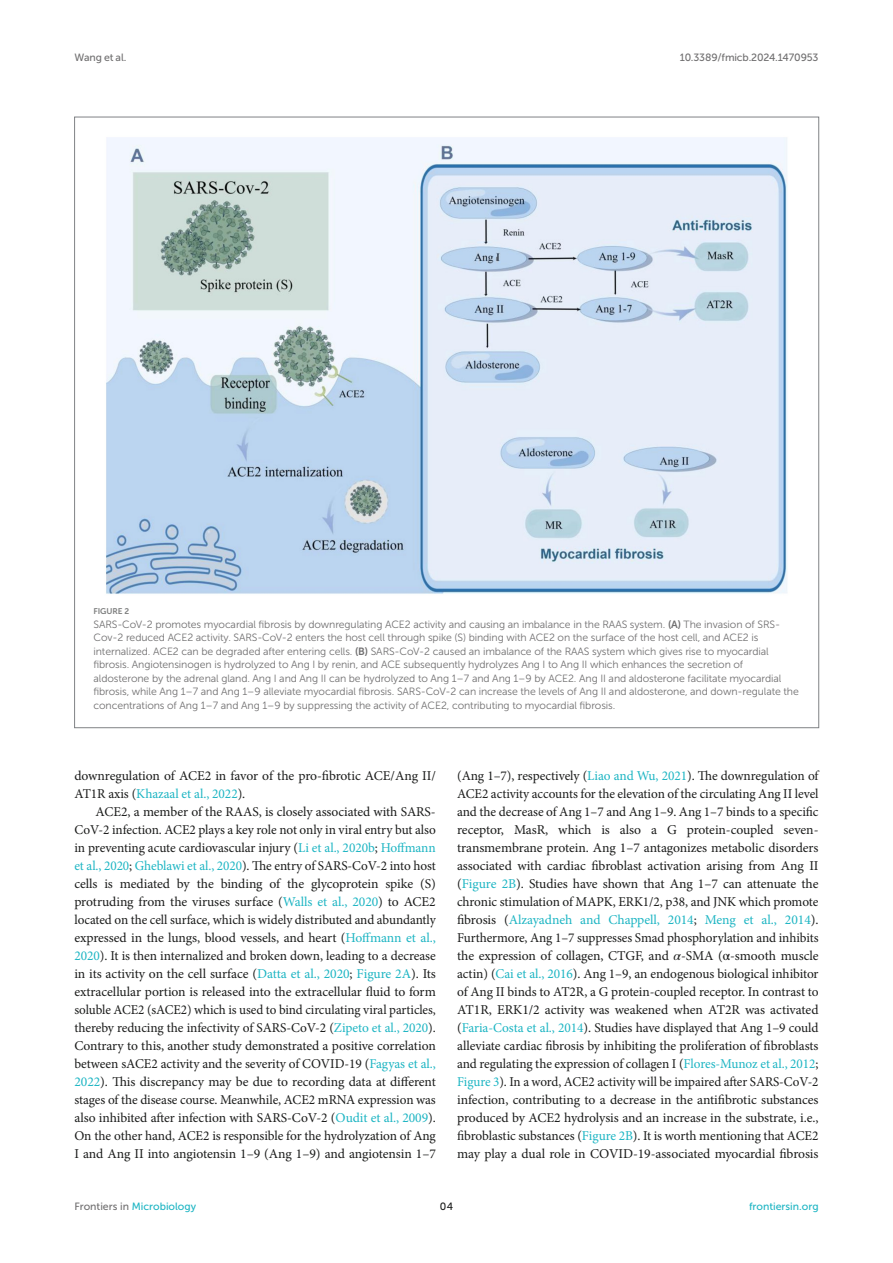
<style>
.page{position:relative;width:893px;height:1263px;background:#fff}
.page>*{position:absolute;margin:0;border:0;box-sizing:border-box;transform-origin:0 0}
.TEXT{font:13.5px/18px "Minion Pro";letter-spacing:-.01em;color:#1b1c1b;text-align:justify}
.TEXT_FLUSH{font:13.5px/18px "Minion Pro";letter-spacing:-.005em;color:#1b1c1b}
.FIG_LEG{font:10.5px/13.5px "Museo Sans 300";letter-spacing:-.01em;color:#706f70}
.t1{font:10.5px "Museo Sans 500";color:#1db5c3}
.t2{font:10.5px "Museo Sans 500";letter-spacing:-.015em;color:#706f70}
.t3{font:10.5px "Museo Sans 500";color:#1b1c1b}
.FIG_HD{font:8.25px "Museo Sans 700";letter-spacing:-.01em;color:#7e7f7f}
.s1{font-family:"Museo Sans 700"}
.s2{color:#1db5c3}
.s3{font-family:"STIX General";font-style:italic}
.s4{font-family:"STIX General"}
.s5{color:#706f70}
</style>
<div class="page">
<img style="left:106px;top:137px;width:681px;height:457px">
<p class="t2" style="left:74px;top:51px;width:53px">Wang et al.</p>
<p class="t2" style="left:680px;top:51px;width:140px">10.3389/fmicb.2024.1470953</p>
<p class="FIG_HD" style="left:94px;top:607px;width:37px">FIGURE 2</p>
<p class="FIG_LEG" style="left:94px;top:617px;width:707px">SARS-CoV-2 promotes myocardial fibrosis by downregulating ACE2 activity and causing an imbalance in the RAAS system. <span class="s1">(A)</span> The invasion of SRS-Cov-2 reduced ACE2 activity. SARS-CoV-2 enters the host cell through spike (S) binding with ACE2 on the surface of the host cell, and ACE2 is internalized. ACE2 can be degraded after entering cells. <span class="s1">(B)</span> SARS-CoV-2 caused an imbalance of the RAAS system which gives rise to myocardial fibrosis. Angiotensinogen is hydrolyzed to Ang I by renin, and ACE subsequently hydrolyzes Ang I to Ang II which enhances the secretion of aldosterone by the adrenal gland. Ang I and Ang II can be hydrolyzed to Ang 1–7 and Ang 1–9 by ACE2. Ang II and aldosterone facilitate myocardial fibrosis, while Ang 1–7 and Ang 1–9 alleviate myocardial fibrosis. SARS-CoV-2 can increase the levels of Ang II and aldosterone, and down-regulate the concentrations of Ang 1–7 and Ang 1–9 by suppressing the activity of ACE2, contributing to myocardial fibrosis.</p>
<p class="TEXT_FLUSH" style="left:74px;top:767px;width:363px">downregulation of ACE2 in favor of the pro-fibrotic ACE/Ang II/<br>AT1R axis (<span class="s2">Khazaal et al., 2022</span>).</p>
<p class="TEXT" style="left:74px;top:803px;width:363px;text-indent:21px">ACE2, a member of the RAAS, is closely associated with SARS-CoV-2 infection. ACE2 plays a key role not only in viral entry but also in preventing acute cardiovascular injury (<span class="s2">Li et al., 2020b</span>; <span class="s2">Hoffmann et al., 2020</span>; <span class="s2">Gheblawi et al., 2020</span>). The entry of SARS-CoV-2 into host cells is mediated by the binding of the glycoprotein spike (S) protruding from the viruses surface (<span class="s2">Walls et al., 2020</span>) to ACE2 located on the cell surface, which is widely distributed and abundantly expressed in the lungs, blood vessels, and heart (<span class="s2">Hoffmann et al., 2020</span>). It is then internalized and broken down, leading to a decrease in its activity on the cell surface (<span class="s2">Datta et al., 2020</span>; <span class="s2">Figure 2A</span>). Its extracellular portion is released into the extracellular fluid to form soluble ACE2 (sACE2) which is used to bind circulating viral particles, thereby reducing the infectivity of SARS-CoV-2 (<span class="s2">Zipeto et al., 2020</span>).<br>Contrary to this, another study demonstrated a positive correlation between sACE2 activity and the severity of COVID-19 (<span class="s2">Fagyas et al., 2022</span>). This discrepancy may be due to recording data at different stages of the disease course. Meanwhile, ACE2 mRNA expression was also inhibited after infection with SARS-CoV-2 (<span class="s2">Oudit et al., 2009</span>).<br>On the other hand, ACE2 is responsible for the hydrolyzation of Ang I and Ang II into angiotensin 1–9 (Ang 1–9) and angiotensin 1–7</p>
<p class="TEXT" style="left:457px;top:767px;width:363px">(Ang 1–7), respectively (<span class="s2">Liao and Wu, 2021</span>). The downregulation of ACE2 activity accounts for the elevation of the circulating Ang II level and the decrease of Ang 1–7 and Ang 1–9. Ang 1–7 binds to a specific receptor, MasR, which is also a G protein-coupled seven&shy;transmembrane protein. Ang 1–7 antagonizes metabolic disorders associated with cardiac fibroblast activation arising from Ang II (<span class="s2">Figure 2B</span>). Studies have shown that Ang 1–7 can attenuate the chronic stimulation of MAPK, ERK1/2, p38, and JNK which promote fibrosis (<span class="s2">Alzayadneh and Chappell, 2014</span>; <span class="s2">Meng et al., 2014</span>).<br>Furthermore, Ang 1–7 suppresses Smad phosphorylation and inhibits the expression of collagen, CTGF, and <span class="s3">α</span>-SMA (<span class="s4">α</span>-smooth muscle actin) (<span class="s2">Cai et al., 2016</span>). Ang 1–9, an endogenous biological inhibitor of Ang II binds to AT2R, a G protein-coupled receptor. In contrast to AT1R, ERK1/2 activity was weakened when AT2R was activated (<span class="s2">Faria-Costa et al., 2014</span>). Studies have displayed that Ang 1–9 could alleviate cardiac fibrosis by inhibiting the proliferation of fibroblasts and regulating the expression of collagen I (<span class="s2">Flores-Munoz et al., 2012</span>; <span class="s2">Figure 3</span>). In a word, ACE2 activity will be impaired after SARS-CoV-2 infection, contributing to a decrease in the antifibrotic substances produced by ACE2 hydrolysis and an increase in the substrate, i.e., fibroblastic substances (<span class="s2">Figure 2B</span>). It is worth mentioning that ACE2 may play a dual role in COVID-19-associated myocardial fibrosis</p>
<p class="t1" style="left:74px;top:1200px;width:123px"><span class="s5">Frontiers in</span> Microbiology</p>
<p class="t3" style="left:440px;top:1200px;width:15px">04</p>
<p class="t1" style="left:749px;top:1200px;width:71px">frontiersin.org</p>
</div>
